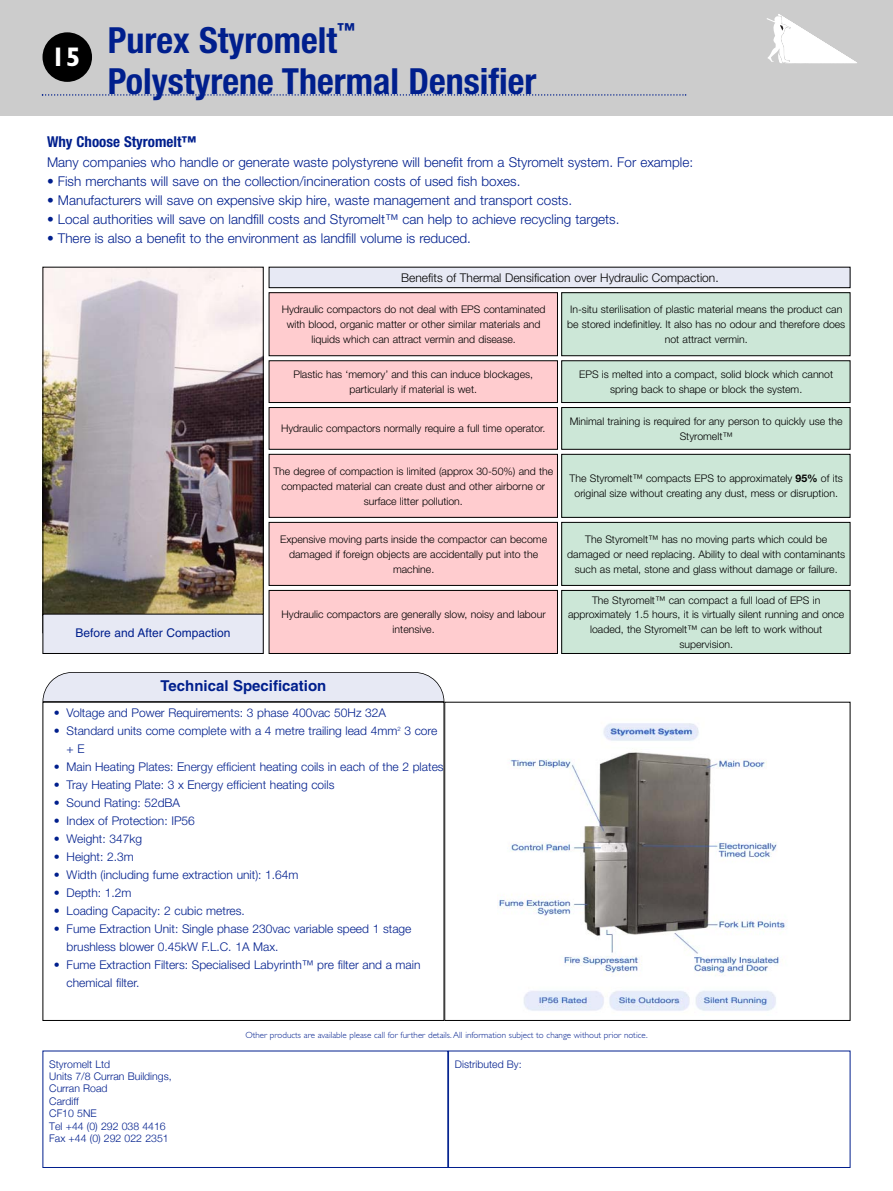
<style>
.page{position:relative;width:893px;height:1191px;background:#fff}
.page>*{position:absolute;margin:0;border:0;box-sizing:border-box;transform-origin:0 0}
.t1{font:700 condensed 36px "Helvetica Neue";color:#001f8d}
.t2{font:700 27px "Gill Sans";color:#fff}
.t3{font:700 condensed 18px "Helvetica Neue";color:#001f8d}
.t4{font:700 15px "Helvetica";color:#001f8d}
.t5{font:700 condensed 15px "Helvetica Neue";color:#001f8d}
.t6{font:300 13.5px "Helvetica Neue";color:#001f8d}
.t7{font:300 12px/18px "Helvetica Neue";color:#001f8d}
.t8{font:300 12px "Helvetica Neue";color:#000}
.t9{font:12px "Helvetica";color:#001f8d}
.t10{font:300 10.5px/14.9px "Helvetica Neue";color:#000;text-align:center}
.t11{font:300 10.5px/12.5px "Helvetica Neue";color:#001f8d}
.t12{font:300 9px "Gill Sans";color:#001f8d}
.s1{font-weight:700}
</style>
<div class="page">
<div style="left:0;top:0;width:893px;height:115px;background:#ccc"></div>
<svg style="left:42px;top:94px;width:644px;height:2px"></svg>
<svg style="left:767px;top:14px;width:90px;height:50px"></svg>
<div style="left:43px;top:32px;width:49px;height:50px;background:#000;border-radius:50%"></div>
<svg style="left:43px;top:672px;width:401px;height:30px;background:#dbdde7"></svg>
<img style="left:499px;top:723px;width:287px;height:288px">
<img style="left:45px;top:269px;width:217px;height:345px">
<div style="left:43px;top:267px;width:221px;height:366px;border:1px solid #000"></div>
<div style="left:269px;top:267px;width:581px;height:21px;background:#e7e9f4"></div>
<div style="left:269px;top:267px;width:581px;height:21px;border:1px solid #000"></div>
<div style="left:269px;top:293px;width:288px;height:63px;background:#ffcccf"></div>
<div style="left:269px;top:292px;width:289px;height:64px;border:1px solid #000"></div>
<div style="left:562px;top:293px;width:288px;height:63px;background:#cce7d7"></div>
<div style="left:561px;top:292px;width:289px;height:64px;border:1px solid #000"></div>
<div style="left:269px;top:361px;width:288px;height:41px;background:#ffcccf"></div>
<div style="left:269px;top:360px;width:289px;height:43px;border:1px solid #000"></div>
<div style="left:562px;top:361px;width:288px;height:41px;background:#cce7d7"></div>
<div style="left:561px;top:360px;width:289px;height:43px;border:1px solid #000"></div>
<div style="left:269px;top:407px;width:288px;height:42px;background:#ffcccf"></div>
<div style="left:269px;top:407px;width:289px;height:43px;border:1px solid #000"></div>
<div style="left:562px;top:407px;width:288px;height:42px;background:#cce7d7"></div>
<div style="left:561px;top:407px;width:289px;height:43px;border:1px solid #000"></div>
<div style="left:269px;top:454px;width:288px;height:63px;background:#ffcccf"></div>
<div style="left:269px;top:454px;width:289px;height:64px;border:1px solid #000"></div>
<div style="left:562px;top:454px;width:288px;height:63px;background:#cce7d7"></div>
<div style="left:561px;top:454px;width:289px;height:64px;border:1px solid #000"></div>
<div style="left:269px;top:522px;width:288px;height:63px;background:#ffcccf"></div>
<div style="left:269px;top:522px;width:289px;height:64px;border:1px solid #000"></div>
<div style="left:562px;top:522px;width:288px;height:63px;background:#cce7d7"></div>
<div style="left:561px;top:522px;width:289px;height:64px;border:1px solid #000"></div>
<div style="left:269px;top:590px;width:288px;height:63px;background:#ffcccf"></div>
<div style="left:269px;top:590px;width:289px;height:64px;border:1px solid #000"></div>
<div style="left:562px;top:590px;width:288px;height:63px;background:#cce7d7"></div>
<div style="left:561px;top:590px;width:289px;height:64px;border:1px solid #000"></div>
<div style="left:43px;top:614px;width:220px;height:39px;background:#e7e9f4"></div>
<div style="left:43px;top:614px;width:221px;height:40px;border:1px solid #000"></div>
<h2 class="t2" style="left:51px;top:47px;width:31px">15</h2>
<h3 class="t3" style="left:337px;top:19px;width:19px">™</h3>
<h1 class="t1" style="left:108px;top:59px;width:430px">Polystyrene Thermal Densifier</h1>
<h1 class="t1" style="left:108px;top:19px;width:231px">Purex Styromelt</h1>
<h3 class="t5" style="left:47px;top:132px;width:151px">Why Choose Styromelt™</h3>
<p class="t6" style="left:47px;top:153px;width:648px">Many companies who handle or generate waste polystyrene will benefit from a Styromelt system. For example:</p>
<p class="t6" style="left:47px;top:173px;width:475px">• Fish merchants will save on the collection/incineration costs of used fish boxes.</p>
<p class="t6" style="left:47px;top:192px;width:527px">• Manufacturers will save on expensive skip hire, waste management and transport costs.</p>
<p class="t6" style="left:47px;top:211px;width:574px">• Local authorities will save on landfill costs and Styromelt™ can help to achieve recycling targets.</p>
<p class="t6" style="left:47px;top:230px;width:426px">• There is also a benefit to the environment as landfill volume is reduced.</p>
<p class="t9" style="left:76px;top:628px;width:157px">Before and After Compaction</p>
<p class="t8" style="left:401px;top:270px;width:319px">Benefits of Thermal Densification over Hydraulic Compaction.</p>
<p class="t10" style="left:282px;top:302px;width:265px">Hydraulic compactors do not deal with EPS contaminated with blood, organic matter or other similar materials and liquids which can attract vermin and disease.</p>
<p class="t10" style="left:567px;top:302px;width:280px">In-situ sterilisation of plastic material means the product can be stored indefinitley. It also has no odour and therefore does not attract vermin.</p>
<p class="t10" style="left:293px;top:367px;width:241px">Plastic has ‘memory’ and this can induce blockages, particularly if material is wet.</p>
<p class="t10" style="left:579px;top:367px;width:255px">EPS is melted into a compact, solid block which cannot spring back to shape or block the system.</p>
<p class="t10" style="left:281px;top:421px;width:266px">Hydraulic compactors normally require a full time operator.</p>
<p class="t10" style="left:570px;top:413px;width:274px">Minimal training is required for any person to quickly use the<br>Styromelt™</p>
<p class="t10" style="left:273px;top:463px;width:281px">The degree of compaction is limited (approx 30-50%) and the compacted material can create dust and other airborne or surface litter pollution.</p>
<p class="t10" style="left:570px;top:471px;width:275px">The Styromelt™ compacts EPS to approximately <span class="s1">95%</span> of its original size without creating any dust, mess or disruption.</p>
<p class="t10" style="left:280px;top:531px;width:268px">Expensive moving parts inside the compactor can become damaged if foreign objects are accidentally put into the machine.</p>
<p class="t10" style="left:567px;top:531px;width:279px">The Styromelt™ has no moving parts which could be damaged or need replacing. Ability to deal with contaminants such as metal, stone and glass without damage or failure.</p>
<p class="t10" style="left:281px;top:607px;width:266px">Hydraulic compactors are generally slow, noisy and labour intensive.</p>
<p class="t10" style="left:568px;top:592px;width:278px">The Styromelt™ can compact a full load of EPS in approximately 1.5 hours, it is virtually silent running and once loaded, the Styromelt™ can be left to work without supervision.</p>
<h3 class="t4" style="left:160px;top:680px;width:168px">Technical Specification</h3>
<p class="t7" style="left:54px;top:703px;width:334px">• Voltage and Power Requirements: 3 phase 400vac 50Hz 32A</p>
<p class="t7" style="left:67px;top:721px;width:372px;text-indent:-13px">• Standard units come complete with a 4 metre trailing lead 4mm<sup>2</sup> 3 core + E</p>
<p class="t7" style="left:54px;top:757px;width:395px">• Main Heating Plates: Energy efficient heating coils in each of the 2 plates.</p>
<p class="t7" style="left:54px;top:775px;width:282px">• Tray Heating Plate: 3 x Energy efficient heating coils</p>
<p class="t7" style="left:54px;top:793px;width:128px">• Sound Rating: 52dBA</p>
<p class="t7" style="left:54px;top:811px;width:143px">• Index of Protection: IP56</p>
<p class="t7" style="left:54px;top:829px;width:90px">• Weight: 347kg</p>
<p class="t7" style="left:54px;top:847px;width:82px">• Height: 2.3m</p>
<p class="t7" style="left:54px;top:865px;width:246px">• Width (including fume extraction unit): 1.64m</p>
<p class="t7" style="left:54px;top:883px;width:79px">• Depth: 1.2m</p>
<p class="t7" style="left:54px;top:901px;width:193px">• Loading Capacity: 2 cubic metres.</p>
<p class="t7" style="left:67px;top:919px;width:346px;text-indent:-13px">• Fume Extraction Unit: Single phase 230vac variable speed 1 stage brushless blower 0.45kW F.L.C. 1A Max.</p>
<p class="t7" style="left:67px;top:955px;width:355px;text-indent:-13px">• Fume Extraction Filters: Specialised Labyrinth™ pre filter and a main chemical filter.</p>
<p class="t12" style="left:245px;top:1031px;width:404px">Other products are available please call for further details. All information subject to change without prior notice.</p>
<p class="t11" style="left:49px;top:1057px;width:124px">Styromelt Ltd<br>Units 7/8 Curran Buildings,<br>Curran Road<br>Cardiff<br>CF10 5NE<br>Tel +44 (0) 292 038 4416<br>Fax +44 (0) 292 022 2351</p>
<p class="t11" style="left:455px;top:1057px;width:68px">Distributed By:</p>
</div>
